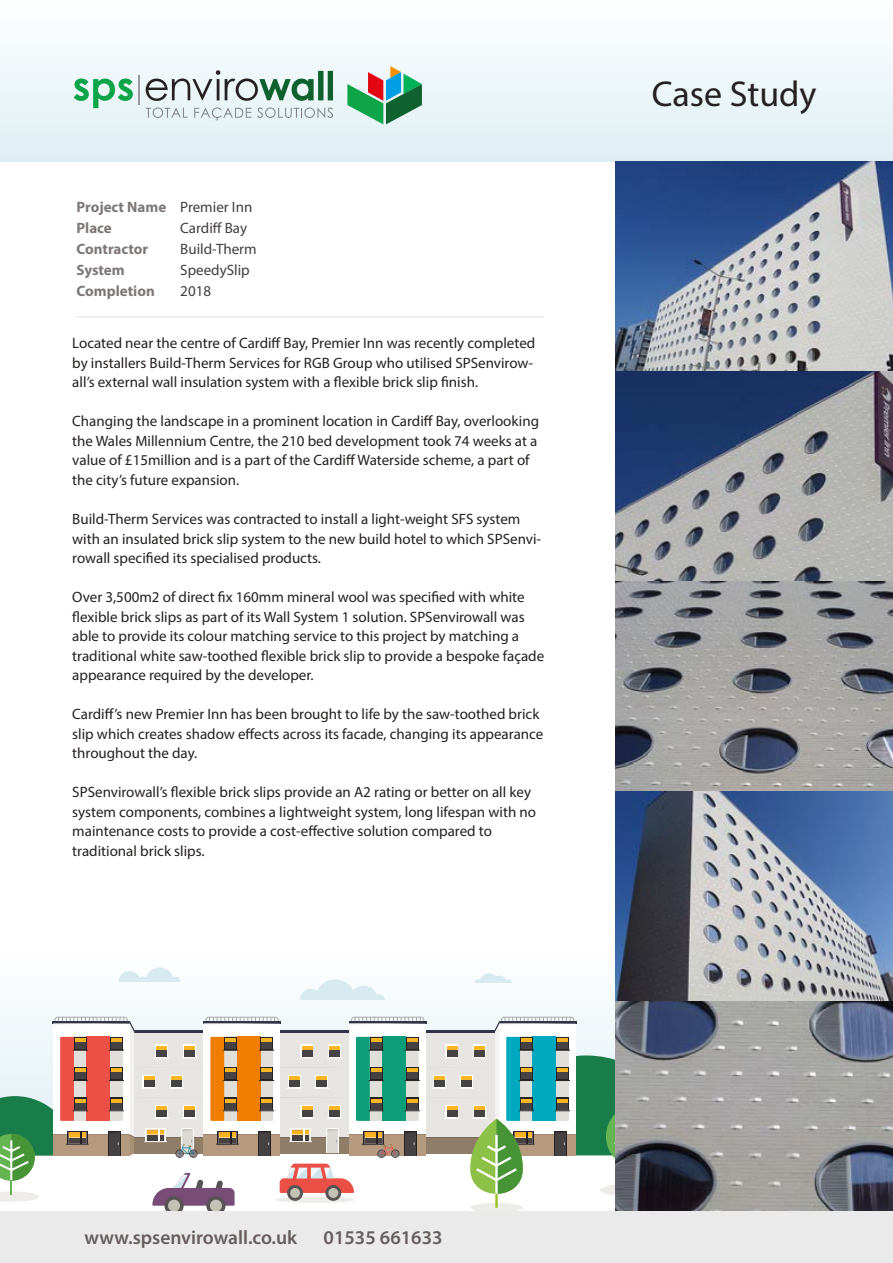
<style>
.page{position:relative;width:893px;height:1263px;background:#fff}
.page>*{position:absolute;margin:0;border:0;box-sizing:border-box;transform-origin:0 0}
.t1{font:36px "Myriad Pro";color:#262020}
.t2{font:600 19.5px "Myriad Pro";color:#665d5e}
.t3{font:15px/19.5px "Myriad Pro";color:#262020}
.t4{font:15px/21px "Myriad Pro";color:#453d3d}
.t5{font:700 15px/21px "Myriad Pro";color:#7f7777}
</style>
<div class="page">
<div style="left:0;top:0;width:893px;height:162px;background:linear-gradient(to bottom,#feffff,#deeff4)"></div>
<svg style="left:347px;top:66px;width:75px;height:58px"></svg>
<svg style="left:74px;top:78px;width:59px;height:30px;background:#8cd2ad"></svg>
<hr style="left:138px;top:75px;width:2px;height:30px;background:#9a9ba2">
<svg style="left:146px;top:70px;width:187px;height:31px"></svg>
<svg style="left:146px;top:108px;width:42px;height:10px"></svg>
<svg style="left:194px;top:108px;width:57px;height:12px"></svg>
<svg style="left:257px;top:108px;width:76px;height:10px"></svg>
<div style="left:0;top:959px;width:720px;height:191px;background:#f7fbfd"></div>
<svg style="left:119px;top:968px;width:62px;height:14px"></svg>
<svg style="left:300px;top:979px;width:85px;height:21px"></svg>
<svg style="left:474px;top:973px;width:38px;height:10px"></svg>
<div style="left:134px;top:1031px;width:69px;height:107px;background:#e6e5e1"></div>
<hr style="left:134px;top:1067px;width:69px;height:1px;background:#cecdc4">
<hr style="left:134px;top:1097px;width:69px;height:1px;background:#cecdc4">
<div style="left:134px;top:1137px;width:69px;height:16px;background:#907d67"></div>
<hr style="left:134px;top:1030px;width:69px;height:2px;background:#323348">
<hr style="left:134px;top:1137px;width:69px;height:1px;background:#7a6a57">
<svg style="left:0;top:1017px;width:134px;height:185px"></svg>
<svg style="left:141px;top:1017px;width:474px;height:194px"></svg>
<img style="left:615px;top:162px;width:278px;height:210px">
<svg style="left:615px;top:372px;width:278px;height:209px;background:#777f90"></svg>
<svg style="left:615px;top:581px;width:278px;height:210px;background:#919193"></svg>
<svg style="left:615px;top:791px;width:278px;height:210px;background:#78869b"></svg>
<svg style="left:615px;top:1001px;width:278px;height:210px;background:#85878c"></svg>
<hr style="left:77px;top:316px;width:467px;height:2px;background:#ebe9ea">
<div style="left:0;top:1211px;width:893px;height:52px;background:#ebeaea"></div>
<p class="t5" style="left:77px;top:196px;width:91px">Project Name<br>Place<br>Contractor<br>System<br>Completion</p>
<p class="t4" style="left:180px;top:196px;width:78px">Premier Inn<br>Cardiff Bay<br>Build-Therm<br>SpeedySlip<br>2018</p>
<p class="t3" style="left:72px;top:333px;width:465px">Located near the centre of Cardiff Bay, Premier Inn was recently completed by installers Build-Therm Services for RGB Group who utilised SPSenvirow&shy;all’s external wall insulation system with a flexible brick slip finish.</p>
<p class="t3" style="left:72px;top:411px;width:468px">Changing the landscape in a prominent location in Cardiff Bay, overlooking the Wales Millennium Centre, the 210 bed development took 74 weeks at a value of £15million and is a part of the Cardiff Waterside scheme, a part of the city’s future expansion.</p>
<p class="t3" style="left:72px;top:509px;width:470px">Build-Therm Services was contracted to install a light-weight SFS system with an insulated brick slip system to the new build hotel to which SPSenvi&shy;rowall specified its specialised products.</p>
<p class="t3" style="left:72px;top:587px;width:473px">Over 3,500m2 of direct fix 160mm mineral wool was specified with white flexible brick slips as part of its Wall System 1 solution. SPSenvirowall was able to provide its colour matching service to this project by matching a traditional white saw-toothed flexible brick slip to provide a bespoke façade appearance required by the developer.</p>
<p class="t3" style="left:72px;top:704px;width:473px">Cardiff’s new Premier Inn has been brought to life by the saw-toothed brick slip which creates shadow effects across its facade, changing its appearance throughout the day.</p>
<p class="t3" style="left:72px;top:782px;width:465px">SPSenvirowall’s flexible brick slips provide an A2 rating or better on all key system components, combines a lightweight system, long lifespan with no maintenance costs to provide a cost-effective solution compared to traditional brick slips.</p>
<h1 class="t1" style="left:652px;top:72px;width:166px">Case Study</h1>
<h2 class="t2" style="left:84px;top:1224px;width:214px">www.spsenvirowall.co.uk</h2>
<h2 class="t2" style="left:324px;top:1224px;width:121px">01535 661633</h2>
</div>
